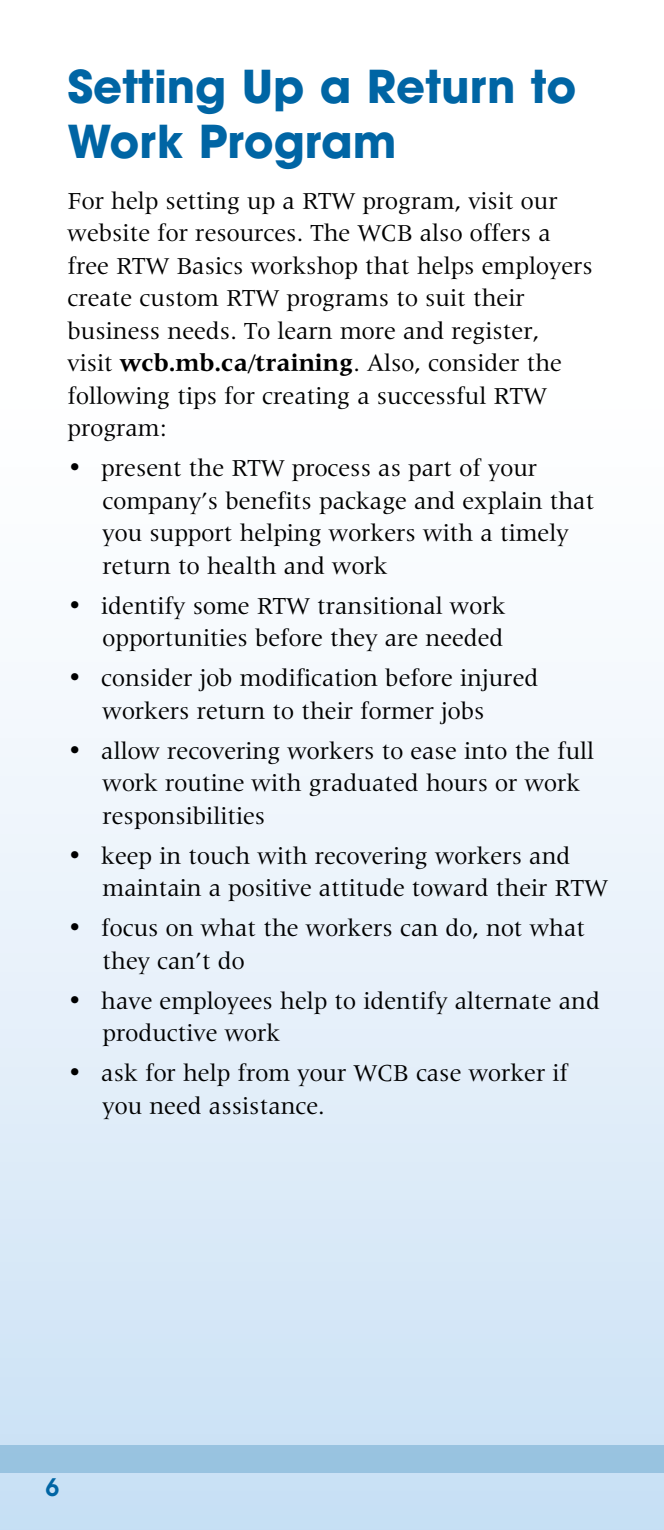
<style>
.page{position:relative;width:664px;height:1530px;background:#fff}
.page>*{position:absolute;margin:0;border:0;box-sizing:border-box;transform-origin:0 0}
.t1{font:700 45px/55px "Avant Garde";color:#0065a4}
.t2{font:25px/32.5px "Latin 725 BT";color:#000}
.t3{font:600 25px "Avant Garde IT Cby BT";color:#0065a4}
.s1{font-weight:700}
</style>
<div class="page">
<div style="left:0;top:338px;width:664px;height:1192px;background:linear-gradient(to bottom,#fff,#cbe1f5)"></div>
<div style="left:0;top:1445px;width:664px;height:27px;background:#98c3e0"></div>
<h2 class="t1" style="left:68px;top:59px;width:510px">Setting Up a Return to<br>Work Program</h2>
<p class="t2" style="left:68px;top:184px;width:527px">For help setting up a RTW program, visit our website for resources. The WCB also offers a free RTW Basics workshop that helps employers create custom RTW programs to suit their business needs. To learn more and register,<br>visit <span class="s1">wcb.mb.ca/training</span>. Also, consider the following tips for creating a successful RTW program:</p>
<p class="t2" style="left:102px;top:452px;width:493px;text-indent:-35px">• present the RTW process as part of your company’s benefits package and explain that you support helping workers with a timely return to health and work</p>
<p class="t2" style="left:68px;top:589px;width:439px;text-align:right">• identify some RTW transitional work opportunities before they are needed</p>
<p class="t2" style="left:102px;top:662px;width:437px;text-indent:-35px">• consider job modification before injured workers return to their former jobs</p>
<p class="t2" style="left:102px;top:734px;width:493px;text-indent:-35px">• allow recovering workers to ease into the full work routine with graduated hours or work responsibilities</p>
<p class="t2" style="left:102px;top:839px;width:507px;text-indent:-35px">• keep in touch with recovering workers and maintain a positive attitude toward their RTW</p>
<p class="t2" style="left:102px;top:912px;width:484px;text-indent:-35px">• focus on what the workers can do, not what they can’t do</p>
<p class="t2" style="left:102px;top:984px;width:499px;text-indent:-35px">• have employees help to identify alternate and productive work</p>
<p class="t2" style="left:102px;top:1057px;width:467px;text-indent:-35px">• ask for help from your WCB case worker if you need assistance.</p>
<p class="t3" style="left:45px;top:1472px;width:16px">6</p>
</div>
